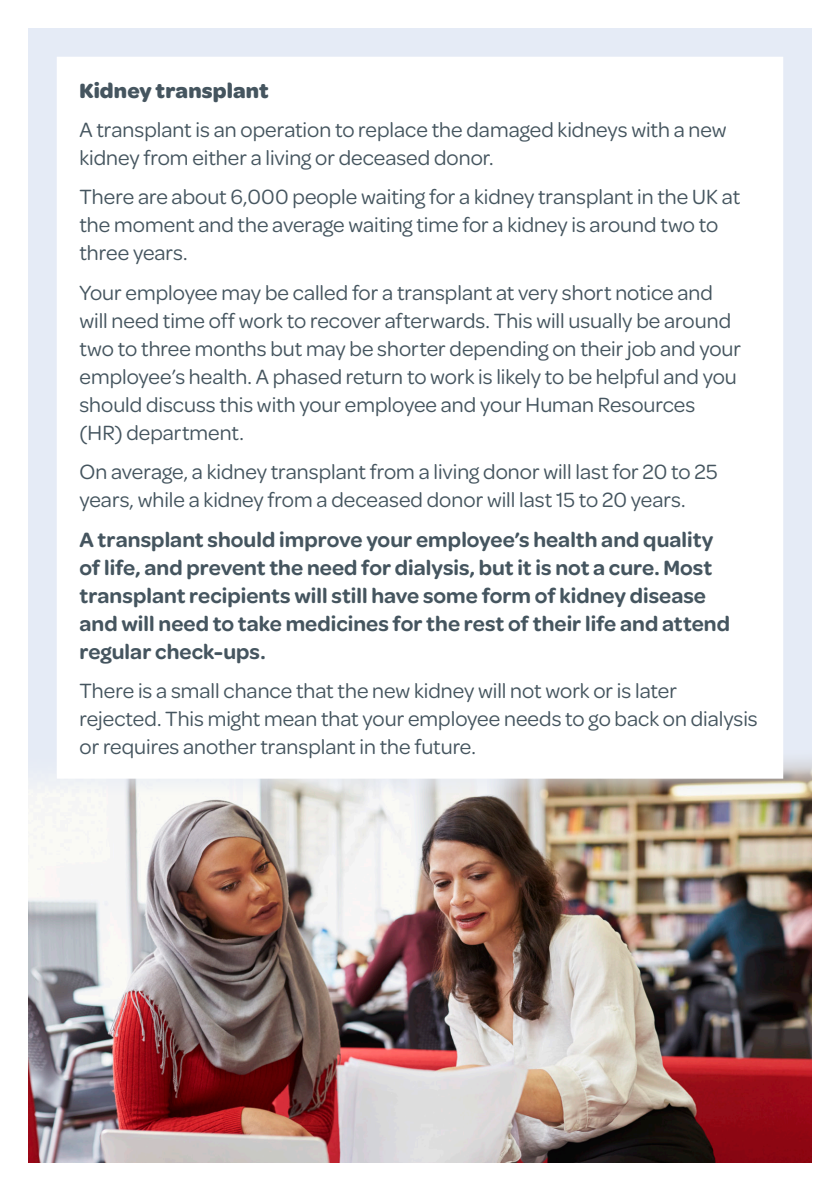
<style>
.page{position:relative;width:840px;height:1191px;background:#fff}
.page>*{position:absolute;margin:0;border:0;box-sizing:border-box;transform-origin:0 0}
.t1{font:22px/28px "Omnes";color:#45555f}
.t2{font:600 22px/28px "Omnes";letter-spacing:.005em;color:#45555f}
.t3{font:700 22px "Omnes";letter-spacing:.005em;color:#45555f}
</style>
<div class="page">
<div style="left:28px;top:28px;width:783px;height:1134px;background:#e5ebf6"></div>
<img style="left:28px;top:747px;width:783px;height:415px">
<div style="left:57px;top:57px;width:725px;height:721px;background:#fff"></div>
<p class="t3" style="left:79px;top:75px;width:191px">Kidney transplant</p>
<p class="t1" style="left:79px;top:114px;width:648px">A transplant is an operation to replace the damaged kidneys with a new kidney from either a living or deceased donor.</p>
<p class="t1" style="left:79px;top:182px;width:662px">There are about 6,000 people waiting for a kidney transplant in the UK at the moment and the average waiting time for a kidney is around two to three years.</p>
<p class="t1" style="left:79px;top:277px;width:662px">Your employee may be called for a transplant at very short notice and will need time off work to recover afterwards. This will usually be around two to three months but may be shorter depending on their job and your employee’s health. A phased return to work is likely to be helpful and you should discuss this with your employee and your Human Resources (HR) department.</p>
<p class="t1" style="left:79px;top:456px;width:639px">On average, a kidney transplant from a living donor will last for 20 to 25 years, while a kidney from a deceased donor will last 15 to 20 years.</p>
<p class="t2" style="left:79px;top:524px;width:651px">A transplant should improve your employee’s health and quality of life, and prevent the need for dialysis, but it is not a cure. Most transplant recipients will still have some form of kidney disease and will need to take medicines for the rest of their life and attend regular check-ups.</p>
<p class="t1" style="left:79px;top:675px;width:679px">There is a small chance that the new kidney will not work or is later rejected. This might mean that your employee needs to go back on dialysis or requires another transplant in the future.</p>
</div>
